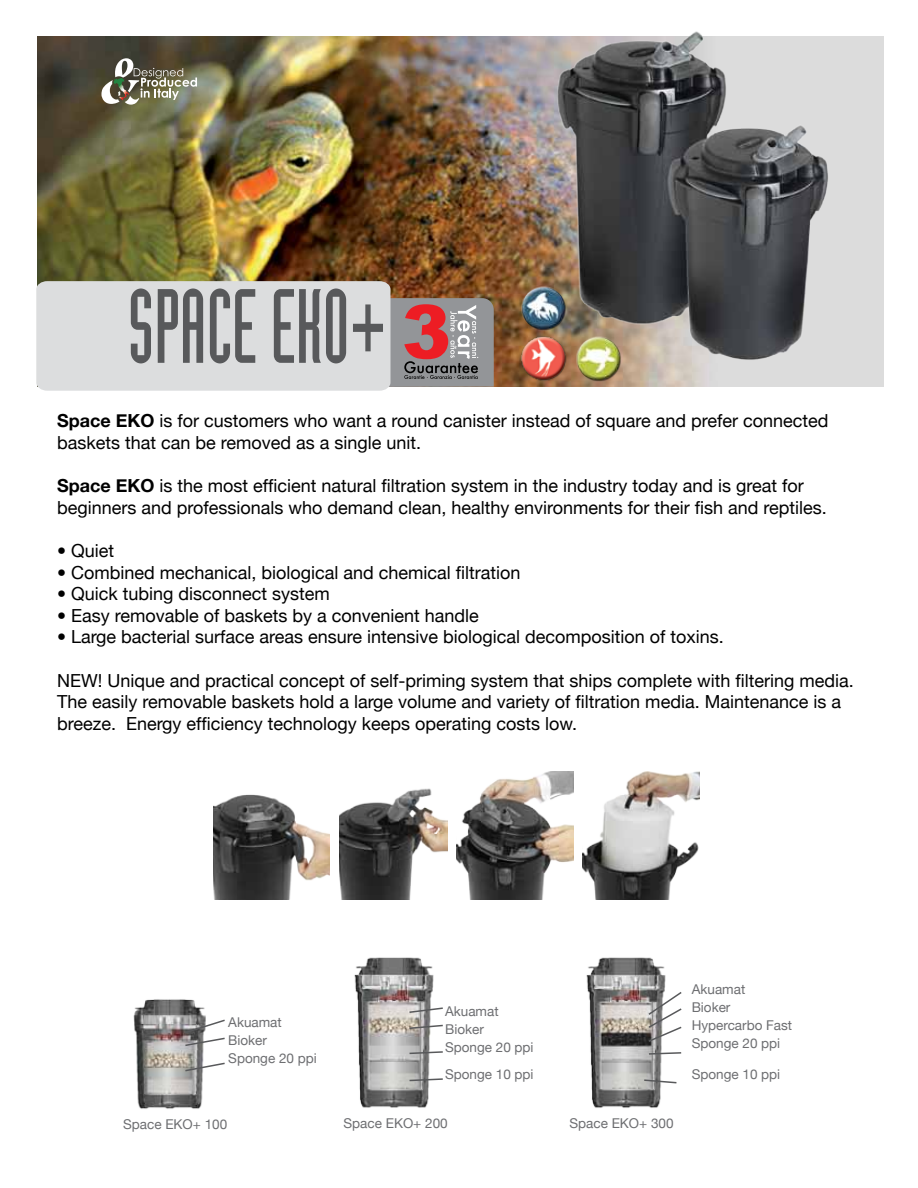
<style>
.page{position:relative;width:918px;height:1188px;background:#fff}
.page>*{position:absolute;margin:0;border:0;box-sizing:border-box;transform-origin:0 0}
.t1{font:103.2px "Industria Solid";color:#58595b;scale:.88 1}
.t2{font:18px/21.6px "Helvetica Neue";color:#000}
.t3{font:13.5px/18px "Helvetica Neue";color:#6d6e71}
.s1{font-family:"Arial Narrow";font-size:99.15px}
.s2{font-weight:700}
</style>
<div class="page">
<img style="left:38px;top:36px;width:846px;height:351px">
<img style="left:518px;top:31px;width:317px;height:356px">
<img style="left:514px;top:329px;width:113px;height:58px">
<img style="left:515px;top:279px;width:57px;height:58px">
<svg style="left:101px;top:58px;width:96px;height:47px;background:#7f7c69"></svg>
<svg style="left:36px;top:281px;width:458px;height:110px;background:#cdc7c7"></svg>
<img style="left:133px;top:999px;width:73px;height:110px">
<svg style="left:184px;top:1018px;width:41px;height:29px"></svg>
<svg style="left:184px;top:1062px;width:41px;height:10px"></svg>
<img style="left:586px;top:957px;width:80px;height:151px">
<svg style="left:647px;top:990px;width:35px;height:53px"></svg>
<svg style="left:647px;top:1051px;width:35px;height:4px"></svg>
<svg style="left:643px;top:1079px;width:34px;height:5px"></svg>
<img style="left:354px;top:957px;width:80px;height:151px">
<svg style="left:408px;top:1006px;width:35px;height:8px"></svg>
<svg style="left:408px;top:1024px;width:35px;height:6px"></svg>
<svg style="left:408px;top:1050px;width:35px;height:5px"></svg>
<svg style="left:408px;top:1078px;width:35px;height:4px"></svg>
<img style="left:213px;top:794px;width:117px;height:105px">
<img style="left:457px;top:771px;width:117px;height:128px">
<img style="left:583px;top:771px;width:117px;height:128px">
<img style="left:340px;top:788px;width:107px;height:111px">
<h1 class="t1" style="left:127px;top:270px;width:296px">SPACE EKO<span class="s1">+</span></h1>
<p class="t2" style="left:57px;top:410px;width:773px"><span class="s2">Space EKO</span> is for customers who want a round canister instead of square and prefer connected baskets that can be removed as a single unit.</p>
<p class="t2" style="left:57px;top:475px;width:771px"><span class="s2">Space EKO</span> is the most efficient natural filtration system in the industry today and is great for beginners and professionals who demand clean, healthy environments for their fish and reptiles.</p>
<p class="t2" style="left:57px;top:540px;width:59px">• Quiet</p>
<p class="t2" style="left:57px;top:561px;width:465px">• Combined mechanical, biological and chemical filtration</p>
<p class="t2" style="left:57px;top:583px;width:274px">• Quick tubing disconnect system</p>
<p class="t2" style="left:57px;top:604px;width:423px">• Easy removable of baskets by a convenient handle</p>
<p class="t2" style="left:57px;top:626px;width:668px">• Large bacterial surface areas ensure intensive biological decomposition of toxins.</p>
<p class="t2" style="left:57px;top:669px;width:798px">NEW! Unique and practical concept of self-priming system that ships complete with filtering media.<br>The easily removable baskets hold a large volume and variety of filtration media. Maintenance is a breeze. Energy efficiency technology keeps operating costs low.</p>
<p class="t3" style="left:228px;top:1013px;width:90px">Akuamat<br>Bioker<br>Sponge 20 ppi</p>
<p class="t3" style="left:123px;top:1115px;width:106px">Space EKO+ 100</p>
<p class="t3" style="left:445px;top:1002px;width:90px">Akuamat<br>Bioker<br>Sponge 20 ppi</p>
<p class="t3" style="left:445px;top:1065px;width:90px">Sponge 10 ppi</p>
<p class="t3" style="left:344px;top:1114px;width:106px">Space EKO+ 200</p>
<p class="t3" style="left:569px;top:1114px;width:106px">Space EKO+ 300</p>
<p class="t3" style="left:692px;top:980px;width:102px">Akuamat<br>Bioker<br>Hypercarbo Fast<br>Sponge 20 ppi</p>
<p class="t3" style="left:692px;top:1065px;width:90px">Sponge 10 ppi</p>
</div>
